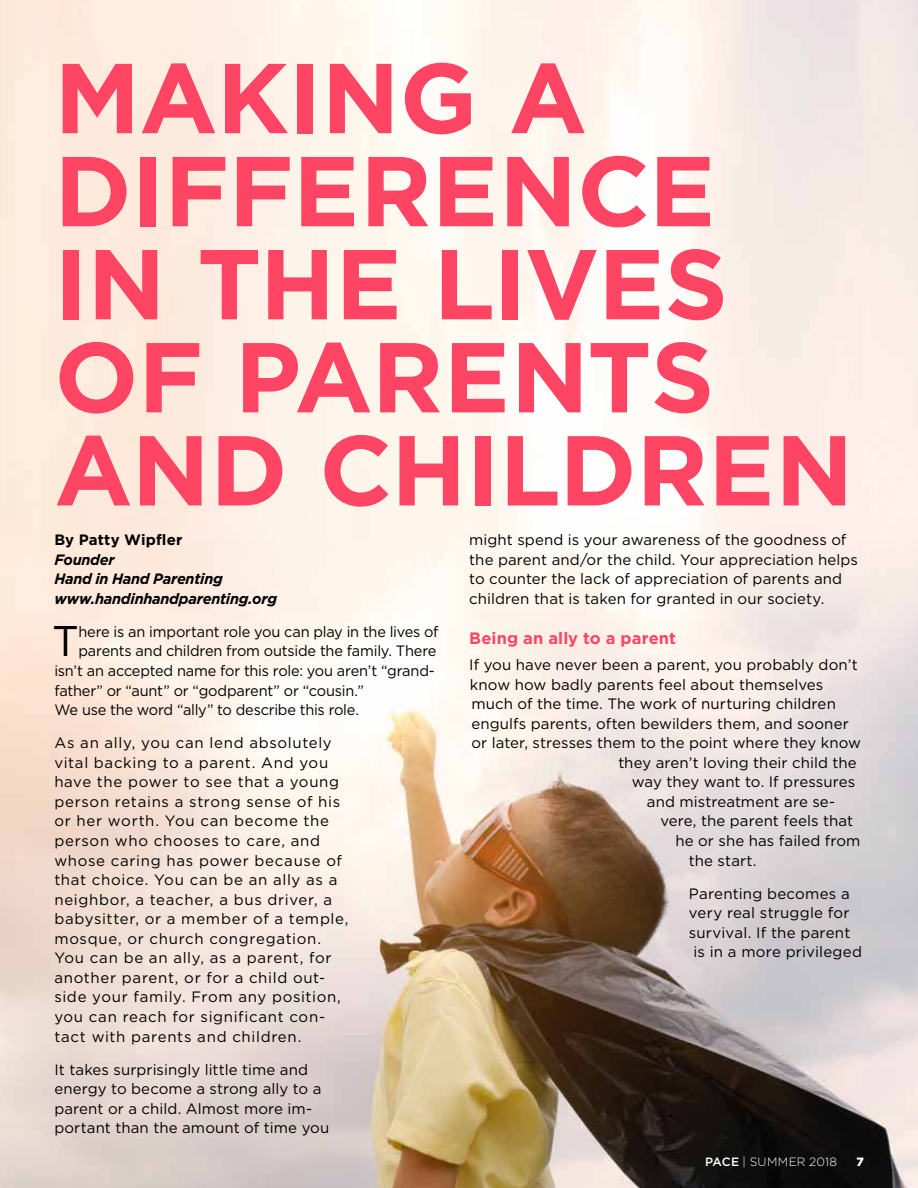
<style>
.page{position:relative;width:918px;height:1188px;background:#fff}
.page>*{position:absolute;margin:0;border:0;box-sizing:border-box;transform-origin:0 0}
.t1{font:700 99px/93px "Gotham";letter-spacing:-.005em;color:#ff4464}
.t2{font:42.9px "Gotham";color:#000}
.t3{font:700 16.5px "Gotham";letter-spacing:.005em;color:#ff4464}
.t4{font:15px/19.5px "Gotham";letter-spacing:.01em;color:#000}
.t5{font:15px/19.5px "Gotham";letter-spacing:.045em;color:#000}
.t6{font:15px "Gotham";letter-spacing:-.015em;color:#000}
.t7{font:italic 700 15px/19.5px "Gotham";letter-spacing:-.015em;color:#000}
.t8{font:15px "Gotham";letter-spacing:-.01em;color:#000}
.t9{font:15px "Gotham";letter-spacing:-.02em;color:#000}
.t10{font:700 15px "Gotham";letter-spacing:.01em;color:#000}
.t11{font:300 12px "Gotham HTF";letter-spacing:.025em;color:#fff}
.t12{font:900 12px "Gotham HTF";color:#fff}
.s1{font-weight:500}
</style>
<div class="page">
<img style="left:0;top:573px;width:918px;height:615px">
<h1 class="t1" style="left:54px;top:51px;width:801px">MAKING A<br>DIFFERENCE<br>IN THE LIVES<br>OF PARENTS<br>AND CHILDREN</h1>
<p class="t10" style="left:54px;top:530px;width:130px">By Patty Wipfler</p>
<p class="t7" style="left:54px;top:550px;width:224px">Founder<br>Hand in Hand Parenting www.handinhandparenting.org</p>
<h2 class="t2" style="left:52px;top:614px;width:28px">T</h2>
<p class="t6" style="left:78px;top:622px;width:362px">here is an important role you can play in the lives of</p>
<p class="t4" style="left:469px;top:530px;width:390px">might spend is your awareness of the goodness of the parent and/or the child. Your appreciation helps to counter the lack of appreciation of parents and children that is taken for granted in our society.</p>
<p class="t3" style="left:469px;top:627px;width:208px">Being an ally to a parent</p>
<p class="t4" style="left:469px;top:655px;width:390px">If you have never been a parent, you probably don’t</p>
<p class="t4" style="left:470px;top:674px;width:355px">know how badly parents feel about themselves</p>
<p class="t4" style="left:471px;top:694px;width:366px">much of the time. The work of nurturing children</p>
<p class="t4" style="left:471px;top:713px;width:379px">engulfs parents, often bewilders them, and sooner</p>
<p class="t4" style="left:471px;top:733px;width:391px">or later, stresses them to the point where they know</p>
<p class="t4" style="left:618px;top:752px;width:240px">they aren’t loving their child the</p>
<p class="t4" style="left:632px;top:772px;width:225px">way they want to. If pressures</p>
<p class="t4" style="left:647px;top:792px;width:190px">and mistreatment are se-</p>
<p class="t4" style="left:660px;top:811px;width:194px">vere, the parent feels that</p>
<p class="t4" style="left:675px;top:831px;width:187px">he or she has failed from</p>
<p class="t4" style="left:689px;top:850px;width:69px">the start.</p>
<p class="t4" style="left:689px;top:883px;width:163px">Parenting becomes a</p>
<p class="t4" style="left:689px;top:903px;width:162px">very real struggle for</p>
<p class="t4" style="left:689px;top:922px;width:163px">survival. If the parent</p>
<p class="t4" style="left:693px;top:942px;width:170px">is in a more privileged</p>
<p class="t6" style="left:78px;top:642px;width:360px">parents and children from outside the family. There</p>
<p class="t6" style="left:54px;top:661px;width:382px">isn’t an accepted name for this role: you aren’t “grand-</p>
<p class="t8" style="left:54px;top:681px;width:311px">father” or “aunt” or “godparent” or “cousin.”</p>
<p class="t9" style="left:54px;top:700px;width:306px">We use the word “ally” to describe this role.</p>
<p class="t5" style="left:54px;top:733px;width:296px">As an ally, you can lend absolutely vital backing to a parent. And you have the power to see that a young person retains a strong sense of his or her worth. You can become the person who chooses to care, and whose caring has power because of that choice. You can be an ally as a neighbor, a teacher, a bus driver, a babysitter, or a member of a temple, mosque, or church congregation.<br>You can be an ally, as a parent, for another parent, or for a child out&shy;side your family. From any position, you can reach for significant con&shy;tact with parents and children.</p>
<p class="t4" style="left:54px;top:1059px;width:276px">It takes surprisingly little time and energy to become a strong ally to a parent or a child. Almost more im&shy;portant than the amount of time you</p>
<p class="t11" style="left:705px;top:1155px;width:133px"><span class="s1">PACE</span> | SUMMER 2018</p>
<p class="t12" style="left:857px;top:1155px;width:9px">7</p>
</div>
